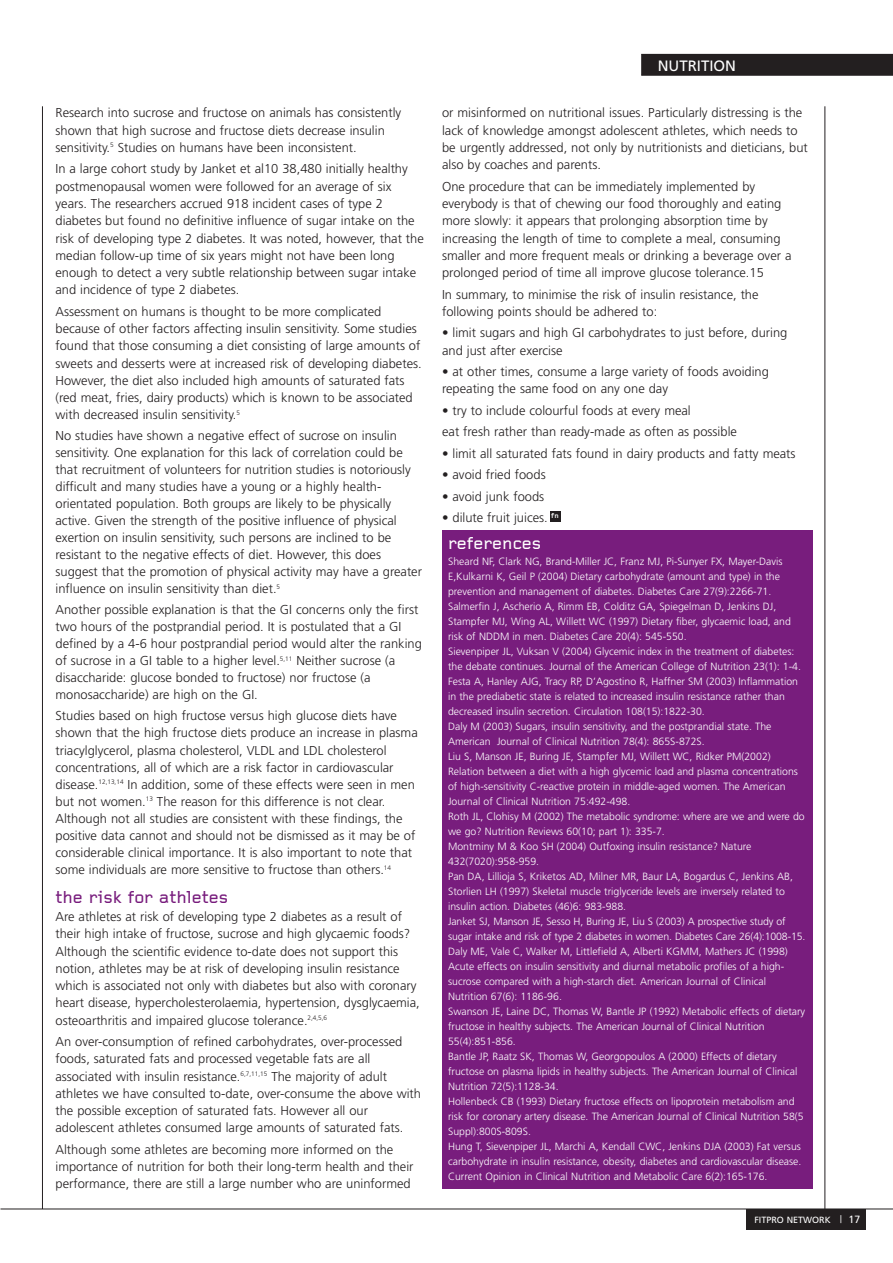
<style>
.page{position:relative;width:893px;height:1263px;background:#fff}
.page>*{position:absolute;margin:0;border:0;box-sizing:border-box;transform-origin:0 0}
.t1{font:500 18px "Foundry Gridnik";color:#781d7d}
.t2{font:500 18px "Foundry Gridnik";color:#fff}
.t3{font:15px "Frutiger";color:#fff}
.t4{font:300 12.9px/17.2px "Frutiger";color:#231f20}
.t5{font:300 10.5px/15px "Frutiger";color:#fff}
.t6{font:9px "Frutiger";color:#fff}
.t7{font:700 7.5px "Foundry Gridnik";color:#fff}
.s1{font-weight:300;font-size:10.5px}
.s2{font-size:10.5px}
</style>
<div class="page">
<div style="left:641px;top:54px;width:252px;height:22px;background:#231f20"></div>
<div style="left:746px;top:1209px;width:119px;height:20px;background:#231f20"></div>
<hr style="left:0;top:1208px;width:893px;height:1px;background:#231f20">
<hr style="left:824px;top:106px;width:1px;height:1103px;background:#231f20">
<hr style="left:42px;top:106px;width:1px;height:1103px;background:#231f20">
<div style="left:442px;top:530px;width:370px;height:658px;background:#781d7d"></div>
<div style="left:550px;top:511px;width:10px;height:11px;background:#231f20"></div>
<p class="t4" style="left:56px;top:105px;width:347px">Research into sucrose and fructose on animals has consistently shown that high sucrose and fructose diets decrease insulin sensitivity.<sup>5</sup> Studies on humans have been inconsistent.</p>
<p class="t4" style="left:55px;top:161px;width:370px">In a large cohort study by Janket et al10 38,480 initially healthy postmenopausal women were followed for an average of six years. The researchers accrued 918 incident cases of type 2 diabetes but found no definitive influence of sugar intake on the risk of developing type 2 diabetes. It was noted, however, that the median follow-up time of six years might not have been long enough to detect a very subtle relationship between sugar intake and incidence of type 2 diabetes.</p>
<p class="t4" style="left:55px;top:304px;width:368px">Assessment on humans is thought to be more complicated because of other factors affecting insulin sensitivity. Some studies found that those consuming a diet consisting of large amounts of sweets and desserts were at increased risk of developing diabetes.<br>However, the diet also included high amounts of saturated fats (red meat, fries, dairy products) which is known to be associated with decreased insulin sensitivity.<sup>5</sup></p>
<p class="t4" style="left:56px;top:428px;width:368px">No studies have shown a negative effect of sucrose on insulin sensitivity. One explanation for this lack of correlation could be that recruitment of volunteers for nutrition studies is notoriously difficult and many studies have a young or a highly health&shy;orientated population. Both groups are likely to be physically active. Given the strength of the positive influence of physical exertion on insulin sensitivity, such persons are inclined to be resistant to the negative effects of diet. However, this does suggest that the promotion of physical activity may have a greater influence on insulin sensitivity than diet.<sup>5</sup></p>
<p class="t4" style="left:55px;top:602px;width:368px">Another possible explanation is that the GI concerns only the first two hours of the postprandial period. It is postulated that a GI defined by a 4-6 hour postprandial period would alter the ranking of sucrose in a GI table to a higher level.<sup>5,11</sup> Neither sucrose (a disaccharide: glucose bonded to fructose) nor fructose (a monosaccharide) are high on the GI.</p>
<p class="t4" style="left:55px;top:708px;width:364px">Studies based on high fructose versus high glucose diets have shown that the high fructose diets produce an increase in plasma triacylglycerol, plasma cholesterol, VLDL and LDL cholesterol concentrations, all of which are a risk factor in cardiovascular disease.<sup>12,13,14</sup> In addition, some of these effects were seen in men but not women.<sup>13</sup> The reason for this difference is not clear.<br>Although not all studies are consistent with these findings, the positive data cannot and should not be dismissed as it may be of considerable clinical importance. It is also important to note that some individuals are more sensitive to fructose than others.<sup>14</sup></p>
<h1 class="t1" style="left:56px;top:891px;width:174px">the risk for athletes</h1>
<p class="t4" style="left:56px;top:909px;width:366px">Are athletes at risk of developing type 2 diabetes as a result of their high intake of fructose, sucrose and high glycaemic foods?<br>Although the scientific evidence to-date does not support this notion, athletes may be at risk of developing insulin resistance which is associated not only with diabetes but also with coronary heart disease, hypercholesterolaemia, hypertension, dysglycaemia, osteoarthritis and impaired glucose tolerance.<sup>2,4,5,6</sup></p>
<p class="t4" style="left:56px;top:1034px;width:367px">An over-consumption of refined carbohydrates, over-processed foods, saturated fats and processed vegetable fats are all associated with insulin resistance.<sup>6,7,11,15</sup> The majority of adult athletes we have consulted to-date, over-consume the above with the possible exception of saturated fats. However all our adolescent athletes consumed large amounts of saturated fats.</p>
<p class="t4" style="left:56px;top:1142px;width:360px">Although some athletes are becoming more informed on the importance of nutrition for both their long-term health and their performance, there are still a large number who are uninformed</p>
<p class="t3" style="left:658px;top:59px;width:80px">NUTRITION</p>
<p class="t4" style="left:442px;top:105px;width:367px">or misinformed on nutritional issues. Particularly distressing is the lack of knowledge amongst adolescent athletes, which needs to be urgently addressed, not only by nutritionists and dieticians, but also by coaches and parents.</p>
<p class="t4" style="left:442px;top:179px;width:351px">One procedure that can be immediately implemented by everybody is that of chewing our food thoroughly and eating more slowly: it appears that prolonging absorption time by increasing the length of time to complete a meal, consuming smaller and more frequent meals or drinking a beverage over a prolonged period of time all improve glucose tolerance.15</p>
<p class="t4" style="left:442px;top:286px;width:318px">In summary, to minimise the risk of insulin resistance, the following points should be adhered to:</p>
<p class="t4" style="left:442px;top:325px;width:347px">• limit sugars and high GI carbohydrates to just before, during and just after exercise</p>
<p class="t4" style="left:442px;top:364px;width:328px">• at other times, consume a large variety of foods avoiding repeating the same food on any one day</p>
<p class="t4" style="left:442px;top:401px;width:296px;line-height:21.5px">• try to include colourful foods at every meal<br>eat fresh rather than ready-made as often as possible</p>
<p class="t4" style="left:442px;top:446px;width:355px">• limit all saturated fats found in dairy products and fatty meats</p>
<p class="t4" style="left:442px;top:467px;width:105px">• avoid fried foods</p>
<p class="t4" style="left:442px;top:489px;width:104px">• avoid junk foods</p>
<p class="t4" style="left:442px;top:510px;width:107px">• dilute fruit juices.</p>
<h1 class="t2" style="left:448px;top:537px;width:95px">references</h1>
<p class="t5" style="left:448px;top:555px;width:359px">Sheard NF, Clark NG, Brand-Miller JC, Franz MJ, Pi-Sunyer FX, Mayer-Davis E,Kulkarni K, Geil P (2004) Dietary carbohydrate (amount and type) in the prevention and management of diabetes. Diabetes Care 27(9):2266-71.<br>Salmerfin J, Ascherio A, Rimm EB, Colditz GA, Spiegelman D, Jenkins DJ, Stampfer MJ, Wing AL, Willett WC (1997) Dietary fiber, glycaemic load, and risk of NDDM in men. Diabetes Care 20(4): 545-550.<br>Sievenpiper JL, Vuksan V (2004) Glycemic index in the treatment of diabetes: the debate continues. Journal of the American College of Nutrition 23(1): 1-4.<br>Festa A, Hanley AJG, Tracy RP, D’Agostino R, Haffner SM (2003) Inflammation in the prediabetic state is related to increased insulin resistance rather than decreased insulin secretion. Circulation 108(15):1822-30.<br>Daly M (2003) Sugars, insulin sensitivity, and the postprandial state. The American Journal of Clinical Nutrition 78(4): 865S-872S.<br>Liu S, Manson JE, Buring JE, Stampfer MJ, Willett WC, Ridker PM(2002)<br>Relation between a diet with a high glycemic load and plasma concentrations of high-sensitivity C-reactive protein in middle-aged women. The American Journal of Clinical Nutrition 75:492-498.<br>Roth JL, Clohisy M (2002) The metabolic syndrome: where are we and were do we go? Nutrition Reviews 60(10; part 1): 335-7.<br>Montminy M &amp; Koo SH (2004) Outfoxing insulin resistance? Nature 432(7020):958-959.<br>Pan DA, Lillioja S, Kriketos AD, Milner MR, Baur LA, Bogardus C, Jenkins AB, Storlien LH (1997) Skeletal muscle triglyceride levels are inversely related to insulin action. Diabetes (46)6: 983-988.<br>Janket SJ, Manson JE, Sesso H, Buring JE, Liu S (2003) A prospective study of sugar intake and risk of type 2 diabetes in women. Diabetes Care 26(4):1008-15.<br>Daly ME, Vale C, Walker M, Littlefield A, Alberti KGMM, Mathers JC (1998)<br>Acute effects on insulin sensitivity and diurnal metabolic profiles of a high&shy;sucrose compared with a high-starch diet. American Journal of Clinical Nutrition 67(6): 1186-96.<br>Swanson JE, Laine DC, Thomas W, Bantle JP (1992) Metabolic effects of dietary fructose in healthy subjects. The American Journal of Clinical Nutrition 55(4):851-856.<br>Bantle JP, Raatz SK, Thomas W, Georgopoulos A (2000) Effects of dietary fructose on plasma lipids in healthy subjects. The American Journal of Clinical Nutrition 72(5):1128-34.<br>Hollenbeck CB (1993) Dietary fructose effects on lipoprotein metabolism and risk for coronary artery disease. The American Journal of Clinical Nutrition 58(5<br>Suppl):800S-809S.<br>Hung T, Sievenpiper JL, Marchi A, Kendall CWC, Jenkins DJA (2003) Fat versus carbohydrate in insulin resistance, obesity, diabetes and cardiovascular disease.<br>Current Opinion in Clinical Nutrition and Metabolic Care 6(2):165-176.</p>
<p class="t7" style="left:551px;top:512px;width:9px">fn</p>
<p class="t6" style="left:754px;top:1216px;width:107px">FITPRO NETWORK <span class="s1">|</span> <span class="s2">17</span></p>
</div>
